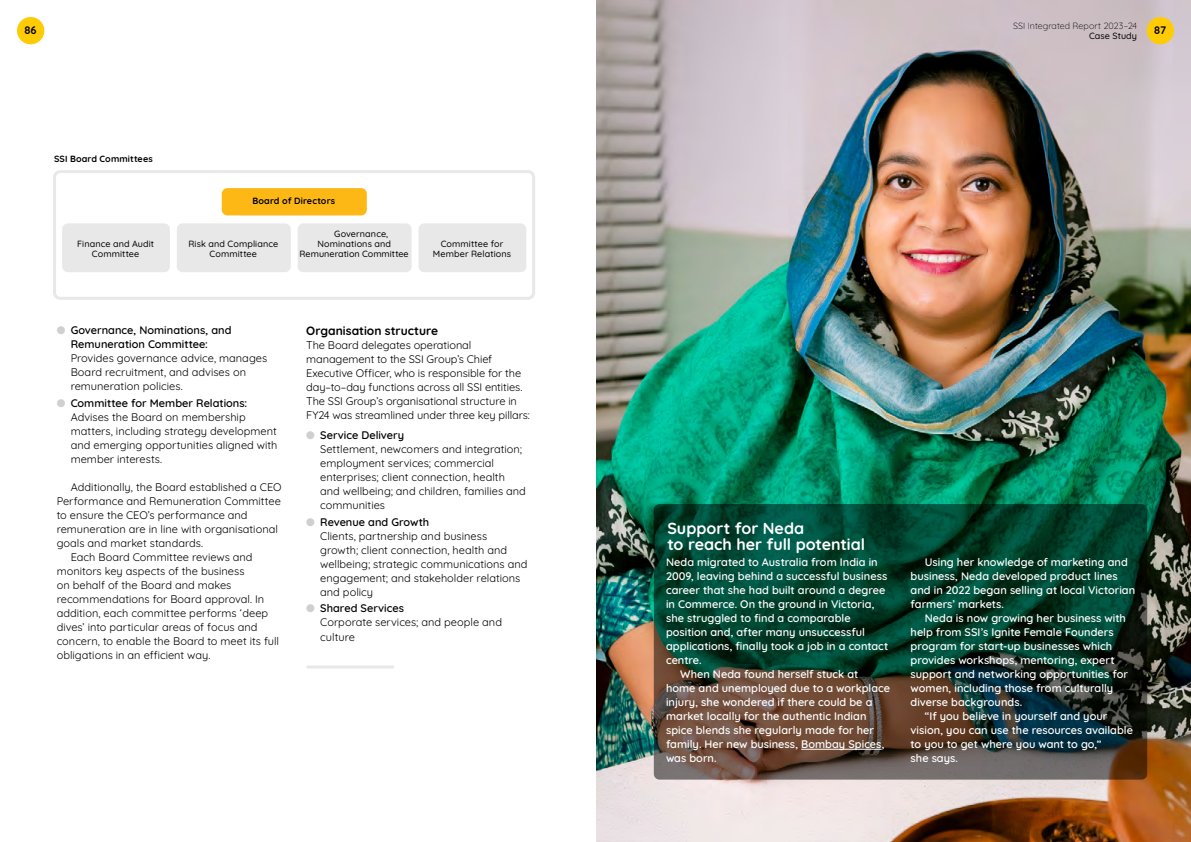
<style>
.page{position:relative;width:1191px;height:842px;background:#fff}
.page>*{position:absolute;margin:0;border:0;box-sizing:border-box;transform-origin:0 0}
.H_16pt{font:700 16px/16px "Quicksand";color:#fff}
.H-12pt{font:700 12px "Quicksand";color:#000}
.Body_1c_hanging_indent{font:11px/14px "Quicksand";color:#000}
.Body_1b_next{font:600 11px/14px "Quicksand";color:#fff}
.Body_1b_next-2{font:11px/14px "Quicksand";color:#000}
.Body_1a_first{font:600 11px/14px "Quicksand";color:#fff}
.Body_1a_first-2{font:11px/14px "Quicksand";letter-spacing:-.01em;color:#000}
.Body_1a_first-3{font:700 11px "Quicksand";color:#000}
.Table_text{font:500 9px/10px "Quicksand";letter-spacing:.01em;color:#000;text-align:center}
.Body_1a_first-4{font:300 9px "Quicksand";letter-spacing:.005em;color:#000}
.Table_bold{font:700 9px "Quicksand";letter-spacing:.015em;color:#000}
.Table_text-2{font:700 9px "Quicksand";letter-spacing:.015em;color:#000}
.Body_1a_first-5{font:500 9px "Quicksand";letter-spacing:.01em;color:#000}
.s1{color:#cfcfd0}
.s2{font-weight:600}
</style>
<div class="page">
<div style="left:53px;top:170px;width:482px;height:130px;border:3px solid #e9e8e9;border-radius:6px"></div>
<img style="left:596px;top:0;width:595px;height:842px">
<div style="left:17px;top:17px;width:27px;height:27px;background:#ffcb05;border-radius:50%"></div>
<div style="left:1146px;top:17px;width:28px;height:27px;background:#ffcb05;border-radius:50%"></div>
<hr style="left:308px;top:665px;width:85px;height:3px;background:#e9e8e9">
<svg style="left:654px;top:504px;width:493px;height:276px"></svg>
<hr style="left:801px;top:749px;width:80px;height:1px;background:#fff">
<div style="left:222px;top:188px;width:145px;height:27px;background:#fdb816;border-radius:6px"></div>
<div style="left:177px;top:223px;width:114px;height:49px;background:#e9e8e9;border-radius:6px"></div>
<div style="left:62px;top:223px;width:108px;height:49px;background:#e9e8e9;border-radius:6px"></div>
<div style="left:298px;top:223px;width:113px;height:49px;background:#e9e8e9;border-radius:6px"></div>
<div style="left:418px;top:223px;width:108px;height:49px;background:#e9e8e9;border-radius:6px"></div>
<p class="Body_1a_first-4" style="left:1013px;top:19px;width:126px">SSI Integrated Report 2023–24</p>
<p class="Body_1a_first-3" style="left:25px;top:22px;width:14px">86</p>
<p class="Body_1a_first-3" style="left:1154px;top:22px;width:13px">87</p>
<p class="Body_1a_first-5" style="left:1089px;top:29px;width:49px">Case Study</p>
<p class="Table_bold" style="left:54px;top:151px;width:100px">SSI Board Committees</p>
<p class="Table_text" style="left:77px;top:238px;width:79px">Finance and Audit<br>Committee</p>
<p class="Table_text-2" style="left:252px;top:194px;width:84px">Board of Directors</p>
<p class="Table_text" style="left:188px;top:238px;width:91px">Risk and Compliance<br>Committee</p>
<p class="Table_text" style="left:334px;top:228px;width:55px">Governance,</p>
<p class="Table_text" style="left:317px;top:238px;width:75px">Nominations and</p>
<p class="Table_text" style="left:299px;top:248px;width:111px">Remuneration Committee</p>
<p class="Table_text" style="left:433px;top:238px;width:80px">Committee for<br>Member Relations</p>
<p class="Body_1c_hanging_indent" style="left:71px;top:322px;width:198px;text-indent:-14px"><span class="s1">●</span> <span class="s2">Governance, Nominations, and<br>Remuneration Committee:<br></span>Provides governance advice, manages<br>Board recruitment, and advises on remuneration policies.</p>
<p class="Body_1c_hanging_indent" style="left:71px;top:395px;width:208px;text-indent:-14px"><span class="s1">●</span> <span class="s2">Committee for Member Relations:<br></span>Advises the Board on membership matters, including strategy development and emerging opportunities aligned with member interests.</p>
<p class="Body_1b_next-2" style="left:57px;top:479px;width:226px;text-indent:14px">Additionally, the Board established a CEO Performance and Remuneration Committee to ensure the CEO’s performance and remuneration are in line with organisational goals and market standards.</p>
<p class="Body_1b_next-2" style="left:57px;top:549px;width:224px;text-indent:14px">Each Board Committee reviews and monitors key aspects of the business<br>on behalf of the Board and makes recommendations for Board approval. In addition, each committee performs ‘deep dives’ into particular areas of focus and concern, to enable the Board to meet its full obligations in an efficient way.</p>
<p class="H-12pt" style="left:306px;top:322px;width:133px">Organisation structure</p>
<p class="Body_1a_first-2" style="left:306px;top:337px;width:225px">The Board delegates operational management to the SSI Group’s Chief Executive Officer, who is responsible for the day–to–day functions across all SSI entities.<br>The SSI Group’s organisational structure in FY24 was streamlined under three key pillars:</p>
<p class="Body_1c_hanging_indent" style="left:320px;top:427px;width:207px;text-indent:-14px"><span class="s1">●</span> <span class="s2">Service Delivery<br></span>Settlement, newcomers and integration; employment services; commercial enterprises; client connection, health and wellbeing; and children, families and communities</p>
<p class="Body_1c_hanging_indent" style="left:320px;top:514px;width:209px;text-indent:-14px"><span class="s1">●</span> <span class="s2">Revenue and Growth<br></span>Clients, partnership and business growth; client connection, health and wellbeing; strategic communications and engagement; and stakeholder relations and policy</p>
<p class="Body_1c_hanging_indent" style="left:320px;top:600px;width:183px;text-indent:-14px"><span class="s1">●</span> <span class="s2">Shared Services<br></span>Corporate services; and people and culture</p>
<p class="H_16pt" style="left:667px;top:518px;width:199px">Support for Neda<br>to reach her full potential</p>
<p class="Body_1a_first" style="left:666px;top:554px;width:224px">Neda migrated to Australia from India in 2009, leaving behind a successful business career that she had built around a degree in Commerce. On the ground in Victoria, she struggled to find a comparable position and, after many unsuccessful applications, finally took a job in a contact centre.</p>
<p class="Body_1b_next" style="left:666px;top:666px;width:226px;text-indent:14px">When Neda found herself stuck at home and unemployed due to a workplace injury, she wondered if there could be a market locally for the authentic Indian spice blends she regularly made for her family. Her new business, Bombay Spices, was born.</p>
<p class="Body_1b_next" style="left:910px;top:554px;width:226px;text-indent:14px">Using her knowledge of marketing and business, Neda developed product lines and in 2022 began selling at local Victorian farmers’ markets.</p>
<p class="Body_1b_next" style="left:910px;top:610px;width:219px;text-indent:14px">Neda is now growing her business with help from SSI’s Ignite Female Founders program for start-up businesses which provides workshops, mentoring, expert support and networking opportunities for women, including those from culturally diverse backgrounds.</p>
<p class="Body_1b_next" style="left:910px;top:708px;width:224px;text-indent:14px">“If you believe in yourself and your vision, you can use the resources available to you to get where you want to go,”<br>she says.</p>
</div>
